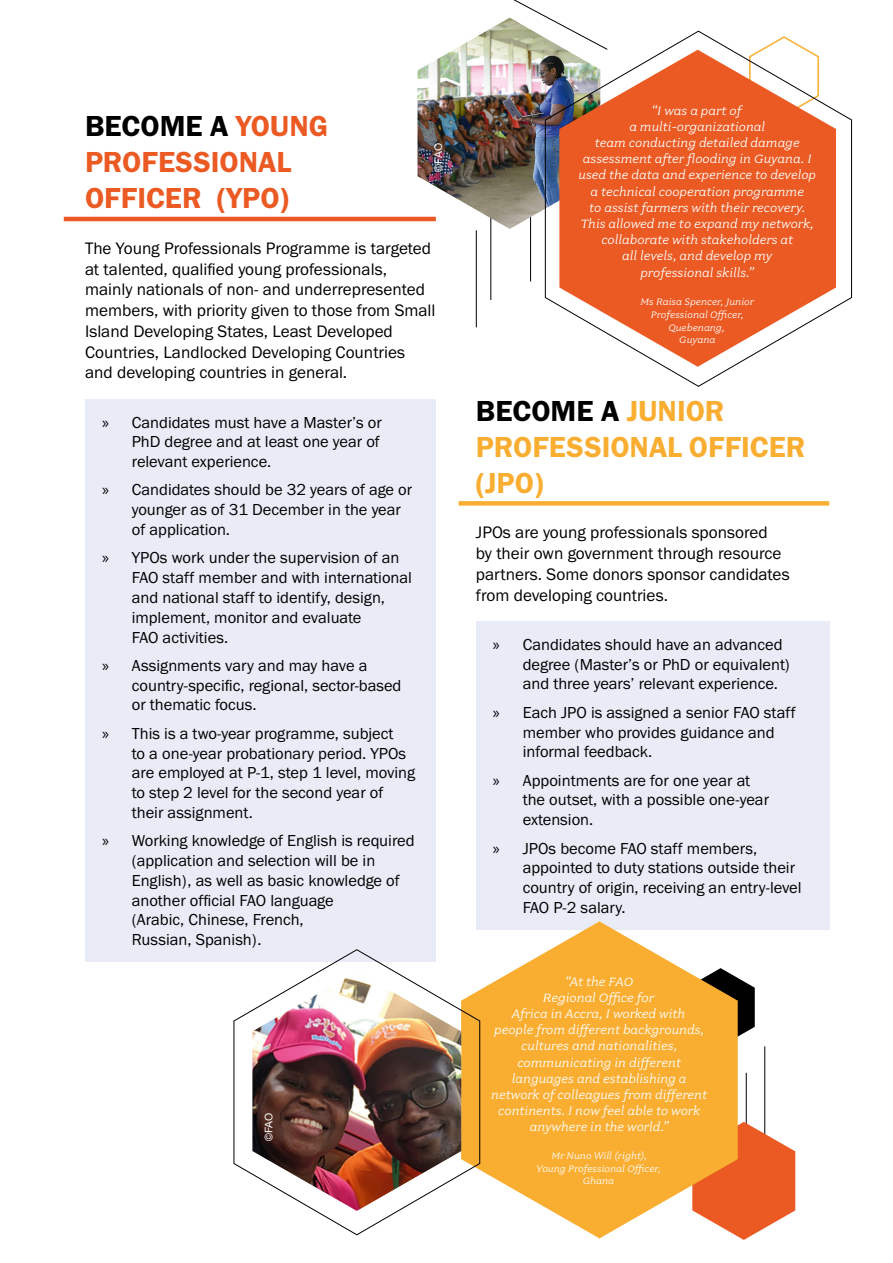
<style>
.page{position:relative;width:893px;height:1263px;background:#fff}
.page>*{position:absolute;margin:0;border:0;box-sizing:border-box;transform-origin:0 0}
.FAO_H1_Caps{font:30px/36px "Franklin Gothic URW Dem";color:#f9ae32}
.FAO_H1_Caps-2{font:30px/36px "Franklin Gothic URW Dem";color:#eb5a23}
.FAO_Body_copy{font:17.25px/20.7px "Franklin Gothic URW Boo";color:#000}
.t1{font:16.5px/19.8px "Franklin Gothic URW Boo";color:#000}
.t2{font:italic 13.5px/16.2px "Fairplex Wide OT";color:#fff;text-align:center}
.t3{font:italic 10.5px/12.6px "Fairplex Wide OT";color:#fff;text-align:center}
.FAO_Footnote{font:10.5px "Arial";letter-spacing:-.03em;color:#fff}
.s1{color:#000}
.s2{font-family:"Myriad Pro"}
</style>
<div class="page">
<svg style="left:738px;top:978px;width:17px;height:59px"></svg>
<hr style="left:746px;top:1073px;width:1px;height:97px;background:#000">
<hr style="left:764px;top:1046px;width:1px;height:97px;background:#000">
<svg style="left:738px;top:1122px;width:57px;height:118px"></svg>
<div style="left:476px;top:622px;width:353px;height:308px;background:#e9ecf6"></div>
<hr style="left:64px;top:217px;width:372px;height:4px;background:#eb5a23">
<div style="left:459px;top:501px;width:370px;height:5px;background:#f9ae32"></div>
<div style="left:85px;top:399px;width:351px;height:563px;background:#e9ecf6"></div>
<svg style="left:480px;top:921px;width:258px;height:317px;fill:#f9ae32"></svg>
<svg style="left:233px;top:949px;width:247px;height:286px"></svg>
<hr style="left:476px;top:230px;width:1px;height:97px;background:#000">
<hr style="left:490px;top:203px;width:1px;height:97px;background:#000">
<hr style="left:530px;top:184px;width:1px;height:97px;background:#000">
<img style="left:417px;top:50px;width:128px;height:179px">
<svg style="left:545px;top:30px;width:307px;height:357px"></svg>
<svg style="left:632px;top:35px;width:205px;height:106px"></svg>
<svg style="left:559px;top:50px;width:277px;height:317px;fill:#eb5a23"></svg>
<img style="left:252px;top:971px;width:209px;height:240px">
<svg style="left:454px;top:0;width:154px;height:50px"></svg>
<p class="FAO_H1_Caps-2" style="left:85px;top:108px;width:245px"><span class="s1">BECOME A</span> YOUNG<br>PROFESSIONAL<br>OFFICER (YPO)</p>
<p class="FAO_Body_copy" style="left:85px;top:238px;width:352px">The Young Professionals Programme is targeted at talented, qualified young professionals, mainly nationals of non- and underrepresented members, with priority given to those from Small Island Developing States, Least Developed Countries, Landlocked Developing Countries and developing countries in general.</p>
<p class="FAO_Footnote" style="left:432px;top:172px;width:30px;rotate:-90deg">©FAO</p>
<p class="t1" style="left:132px;top:412px;width:251px;text-align:justify;text-indent:-30px"><span class="s2">»</span> Candidates must have a Master’s or PhD degree and at least one year of relevant experience.</p>
<p class="t1" style="left:132px;top:480px;width:282px;text-indent:-30px"><span class="s2">»</span> Candidates should be 32 years of age or younger as of 31 December in the year of application.</p>
<p class="t1" style="left:132px;top:548px;width:282px;text-indent:-30px"><span class="s2">»</span> YPOs work under the supervision of an FAO staff member and with international and national staff to identify, design, implement, monitor and evaluate<br>FAO activities.</p>
<p class="t1" style="left:132px;top:655px;width:271px;text-indent:-30px"><span class="s2">»</span> Assignments vary and may have a country-specific, regional, sector-based or thematic focus.</p>
<p class="t1" style="left:132px;top:723px;width:285px;text-indent:-30px"><span class="s2">»</span> This is a two-year programme, subject<br>to a one-year probationary period. YPOs are employed at P-1, step 1 level, moving to step 2 level for the second year of their assignment.</p>
<p class="t1" style="left:132px;top:830px;width:284px;text-indent:-30px"><span class="s2">»</span> Working knowledge of English is required (application and selection will be in<br>English), as well as basic knowledge of another official FAO language<br>(Arabic, Chinese, French,<br>Russian, Spanish).</p>
<p class="FAO_Footnote" style="left:262px;top:1141px;width:30px;rotate:-90deg">©FAO</p>
<p class="t2" style="left:578px;top:102px;width:239px">“I was a part of<br>a multi-organizational<br>team conducting detailed damage assessment after flooding in Guyana. I used the data and experience to develop a technical cooperation programme<br>to assist farmers with their recovery.<br>This allowed me to expand my network, collaborate with stakeholders at<br>all levels, and develop my<br>professional skills.”</p>
<p class="t3" style="left:640px;top:296px;width:115px">Ms Raisa Spencer, Junior<br>Professional Officer,<br>Quebenang,<br>Guyana</p>
<p class="FAO_H1_Caps" style="left:476px;top:392px;width:331px"><span class="s1">BECOME A</span> JUNIOR<br>PROFESSIONAL OFFICER (JPO)</p>
<p class="FAO_Body_copy" style="left:476px;top:522px;width:315px">JPOs are young professionals sponsored<br>by their own government through resource partners. Some donors sponsor candidates from developing countries.</p>
<p class="t1" style="left:523px;top:634px;width:269px;text-indent:-30px"><span class="s2">»</span> Candidates should have an advanced degree (Master’s or PhD or equivalent) and three years’ relevant experience.</p>
<p class="t1" style="left:523px;top:702px;width:275px;text-indent:-30px"><span class="s2">»</span> Each JPO is assigned a senior FAO staff member who provides guidance and informal feedback.</p>
<p class="t1" style="left:523px;top:770px;width:248px;text-indent:-30px"><span class="s2">»</span> Appointments are for one year at the outset, with a possible one-year extension.</p>
<p class="t1" style="left:523px;top:838px;width:280px;text-indent:-30px"><span class="s2">»</span> JPOs become FAO staff members, appointed to duty stations outside their country of origin, receiving an entry-level FAO P-2 salary.</p>
<p class="t2" style="left:491px;top:973px;width:217px">“At the FAO<br>Regional Office for<br>Africa in Accra, I worked with people from different backgrounds, cultures and nationalities, communicating in different languages and establishing a network of colleagues from different continents. I now feel able to work anywhere in the world.”</p>
<p class="t3" style="left:536px;top:1149px;width:126px">Mr Nuno Will (right),<br>Young Professional Officer,<br>Ghana</p>
</div>
